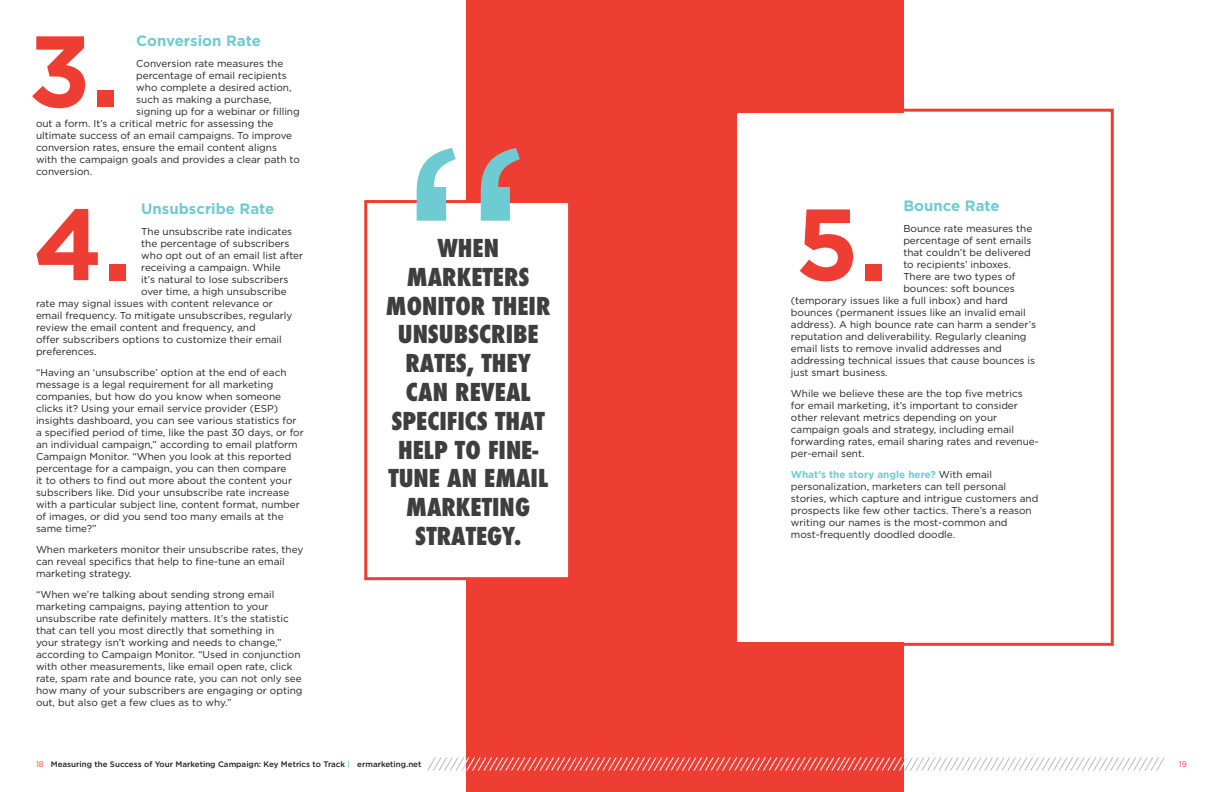
<style>
.page{position:relative;width:1224px;height:792px;background:#fff}
.page>*{position:absolute;margin:0;border:0;box-sizing:border-box;transform-origin:0 0}
.Bullet_Points{font:700 101px "Gotham";color:#ee3e34}
.t1{font:800 condensed 24px/28.8px "Futura";color:#3e3e3f;text-align:center}
.t2{font:700 15px "Gotham";color:#6fcbd2}
.t3{font:10px/12px "Gotham";color:#231f20}
.t4{font:500 8px "Gotham";color:#231f20}
.t5{font:8px "Gotham";color:#ee3e34}
.s1{font-weight:700;color:#6fcbd2}
.s2{font-weight:400;color:#ee3e34}
.s3{color:#6fcbd2}
</style>
<div class="page">
<div style="left:843px;top:109px;width:271px;height:537px;background:#fff;border:3px solid #ee3e34"></div>
<div style="left:467px;top:0;width:437px;height:792px;background:#ee3e34"></div>
<div style="left:364px;top:200px;width:207px;height:380px;background:#fff;border:3px solid #ee3e34"></div>
<svg style="left:417px;top:148px;width:103px;height:73px"></svg>
<div style="left:737px;top:113px;width:366px;height:529px;background:#fff"></div>
<svg style="left:427px;top:757px;width:738px;height:14px"></svg>
<p class="t2" style="left:136px;top:31px;width:126px">Conversion Rate</p>
<p class="t3" style="left:136px;top:57px;width:149px">Conversion rate measures the</p>
<p class="t3" style="left:136px;top:69px;width:152px">percentage of email recipients</p>
<p class="t3" style="left:136px;top:81px;width:157px">who complete a desired action,</p>
<p class="t3" style="left:136px;top:93px;width:137px">such as making a purchase,</p>
<p class="t3" style="left:136px;top:105px;width:165px">signing up for a webinar or filling</p>
<p class="t3" style="left:36px;top:117px;width:239px">out a form. It’s a critical metric for assessing the</p>
<p class="t3" style="left:36px;top:129px;width:258px">ultimate success of an email campaigns. To improve</p>
<p class="t3" style="left:36px;top:141px;width:243px">conversion rates, ensure the email content aligns</p>
<p class="t3" style="left:36px;top:153px;width:265px">with the campaign goals and provides a clear path to</p>
<p class="t3" style="left:36px;top:165px;width:58px">conversion.</p>
<p class="t2" style="left:141px;top:199px;width:135px">Unsubscribe Rate</p>
<p class="t3" style="left:141px;top:225px;width:153px">The unsubscribe rate indicates</p>
<p class="t3" style="left:141px;top:237px;width:150px">the percentage of subscribers</p>
<p class="t3" style="left:141px;top:249px;width:164px">who opt out of an email list after</p>
<p class="t3" style="left:141px;top:261px;width:141px">receiving a campaign. While</p>
<p class="t3" style="left:141px;top:273px;width:149px">it’s natural to lose subscribers</p>
<p class="t3" style="left:141px;top:285px;width:147px">over time, a high unsubscribe</p>
<p class="t3" style="left:36px;top:297px;width:238px">rate may signal issues with content relevance or</p>
<p class="t3" style="left:36px;top:309px;width:258px">email frequency. To mitigate unsubscribes, regularly</p>
<p class="t3" style="left:36px;top:321px;width:221px">review the email content and frequency, and</p>
<p class="t3" style="left:36px;top:333px;width:247px">offer subscribers options to customize their email</p>
<p class="t3" style="left:36px;top:345px;width:62px">preferences.</p>
<p class="t3" style="left:36px;top:366px;width:269px">“Having an ‘unsubscribe’ option at the end of each message is a legal requirement for all marketing companies, but how do you know when someone clicks it? Using your email service provider (ESP) insights dashboard, you can see various statistics for a specified period of time, like the past 30 days, or for an individual campaign,” according to email platform Campaign Monitor. “When you look at this reported percentage for a campaign, you can then compare<br>it to others to find out more about the content your subscribers like. Did your unsubscribe rate increase with a particular subject line, content format, number of images, or did you send too many emails at the same time?”</p>
<p class="t3" style="left:36px;top:543px;width:269px">When marketers monitor their unsubscribe rates, they can reveal specifics that help to fine-tune an email marketing strategy.</p>
<p class="t3" style="left:36px;top:588px;width:268px">“When we’re talking about sending strong email marketing campaigns, paying attention to your unsubscribe rate definitely matters. It’s the statistic that can tell you most directly that something in<br>your strategy isn’t working and needs to change,” according to Campaign Monitor. “Used in conjunction with other measurements, like email open rate, click rate, spam rate and bounce rate, you can not only see how many of your subscribers are engaging or opting out, but also get a few clues as to why.”</p>
<p class="Bullet_Points" style="left:28px;top:4px;width:93px">3.</p>
<p class="Bullet_Points" style="left:33px;top:177px;width:100px">4.</p>
<p class="t1" style="left:386px;top:234px;width:166px">WHEN<br>MARKETERS<br>MONITOR THEIR<br>UNSUBSCRIBE<br>RATES, THEY<br>CAN REVEAL<br>SPECIFICS THAT<br>HELP TO FINE-<br>TUNE AN EMAIL<br>MARKETING<br>STRATEGY.</p>
<p class="t2" style="left:903px;top:196px;width:98px">Bounce Rate</p>
<p class="t3" style="left:903px;top:223px;width:131px">Bounce rate measures the</p>
<p class="t3" style="left:903px;top:235px;width:130px">percentage of sent emails</p>
<p class="t3" style="left:903px;top:247px;width:129px">that couldn’t be delivered</p>
<p class="t3" style="left:903px;top:259px;width:109px">to recipients’ inboxes.</p>
<p class="t3" style="left:903px;top:271px;width:114px">There are two types of</p>
<p class="t3" style="left:903px;top:283px;width:113px">bounces: soft bounces</p>
<p class="t3" style="left:791px;top:295px;width:218px">(temporary issues like a full inbox) and hard</p>
<p class="t3" style="left:791px;top:307px;width:236px">bounces (permanent issues like an invalid email</p>
<p class="t3" style="left:791px;top:319px;width:247px">address). A high bounce rate can harm a sender’s</p>
<p class="t3" style="left:791px;top:331px;width:237px">reputation and deliverability. Regularly cleaning</p>
<p class="t3" style="left:791px;top:343px;width:212px">email lists to remove invalid addresses and</p>
<p class="t3" style="left:791px;top:355px;width:246px">addressing technical issues that cause bounces is</p>
<p class="t3" style="left:791px;top:367px;width:98px">just smart business.</p>
<p class="t3" style="left:791px;top:388px;width:250px">While we believe these are the top five metrics for email marketing, it’s important to consider other relevant metrics depending on your campaign goals and strategy, including email forwarding rates, email sharing rates and revenue&shy;per-email sent.</p>
<p class="t3" style="left:791px;top:469px;width:249px"><span class="s1">What’s the story angle here?</span> With email personalization, marketers can tell personal stories, which capture and intrigue customers and prospects like few other tactics. There’s a reason writing our names is the most-common and most-frequently doodled doodle.</p>
<p class="Bullet_Points" style="left:795px;top:177px;width:94px">5.</p>
<p class="t4" style="left:36px;top:759px;width:387px"><span class="s2">18</span> Measuring the Success of Your Marketing Campaign: Key Metrics to Track <span class="s3">|</span> ermarketing.net</p>
<p class="t5" style="left:1179px;top:759px;width:10px">19</p>
</div>
